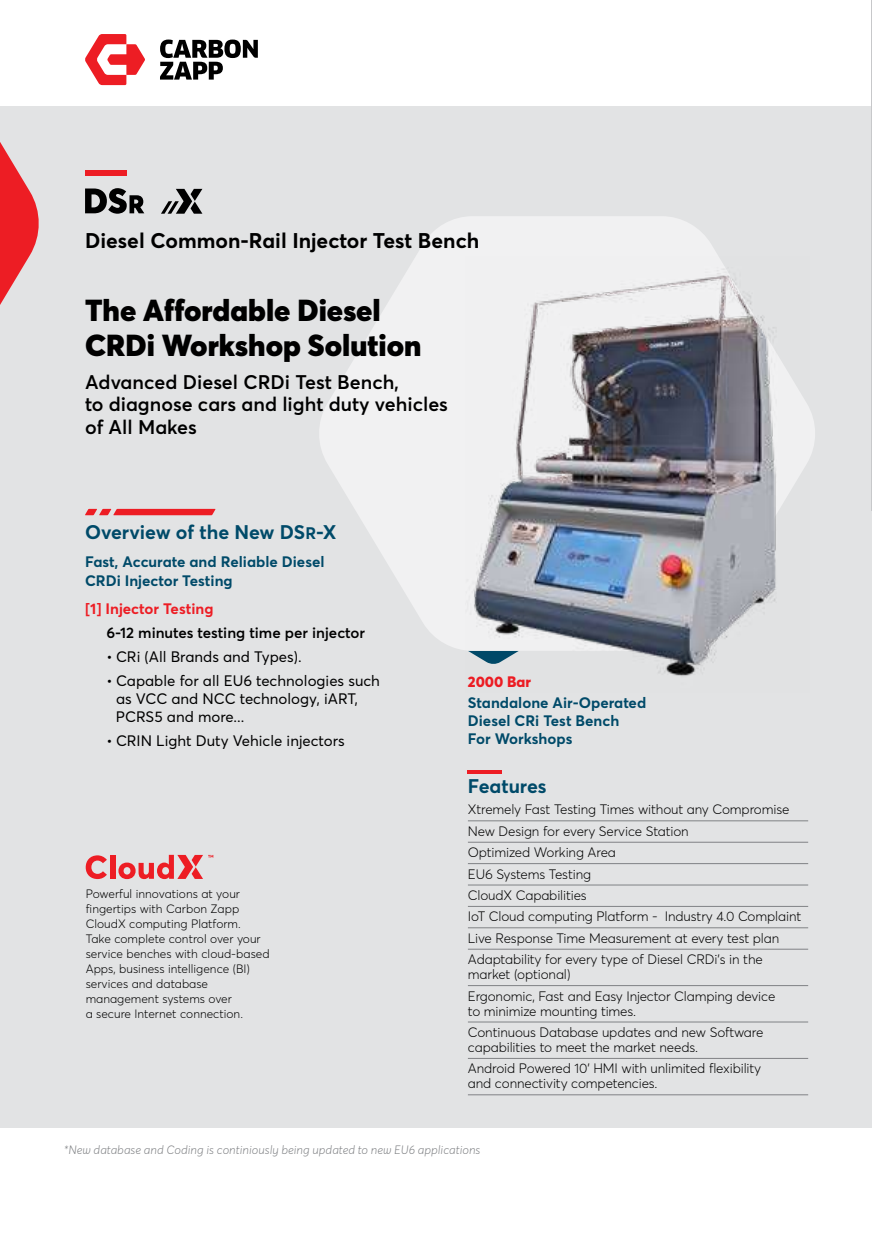
<style>
.page{position:relative;width:872px;height:1234px;background:#fff}
.page>*{position:absolute;margin:0;border:0;box-sizing:border-box;transform-origin:0 0}
.t1{font:900 30px/34.5px "Averta";color:#000}
.t2{font:700 21px "Averta";color:#000}
.t3{font:600 19.5px/22.5px "Averta";color:#000}
.t4{font:700 19.5px "Averta";color:#004a69}
.t5{font:15px/18px "Averta";color:#000}
.t6{font:700 15px/18px "Averta";color:#004a69}
.t7{font:600 15px "Averta";color:#000}
.t8{font:700 15px "Averta";color:#ed1d24}
.t9{font:800 15px "Averta";color:#ed1d24}
.t10{font:300 13.5px/21.5px "Averta";letter-spacing:-.01em;color:#000}
.t11{font:300 12px/15px "Averta";color:#000}
.t12{font:italic 300 12px "Averta";color:#808285}
.s1{font-size:16.5px}
</style>
<div class="page">
<div style="left:0;top:106px;width:872px;height:1021px;background:#e2e3e4"></div>
<hr style="left:871px;top:0;width:1px;height:510px;background:#c7c8ca">
<svg style="left:319px;top:216px;width:496px;height:434px;fill:#f1f1f2"></svg>
<div style="left:85px;top:170px;width:41px;height:6px;background:#ed1d24"></div>
<svg style="left:85px;top:188px;width:59px;height:26px"></svg>
<svg style="left:161px;top:189px;width:41px;height:25px"></svg>
<svg style="left:0;top:142px;width:39px;height:163px"></svg>
<hr style="left:468px;top:820px;width:340px;height:1px;background:#808285">
<hr style="left:468px;top:841px;width:340px;height:1px;background:#808285">
<hr style="left:468px;top:863px;width:340px;height:1px;background:#808285">
<hr style="left:468px;top:884px;width:340px;height:1px;background:#808285">
<hr style="left:468px;top:905px;width:340px;height:1px;background:#808285">
<hr style="left:468px;top:927px;width:340px;height:1px;background:#808285">
<hr style="left:468px;top:948px;width:340px;height:1px;background:#808285">
<hr style="left:468px;top:985px;width:340px;height:1px;background:#808285">
<hr style="left:468px;top:1021px;width:340px;height:1px;background:#808285">
<hr style="left:468px;top:1057px;width:340px;height:1px;background:#808285">
<hr style="left:468px;top:1094px;width:340px;height:1px;background:#808285">
<hr style="left:468px;top:770px;width:34px;height:2px;background:#ed1d24">
<img style="left:466px;top:256px;width:343px;height:420px">
<svg style="left:85px;top:508px;width:130px;height:7px"></svg>
<svg style="left:86px;top:855px;width:21px;height:23px"></svg>
<div style="left:110px;top:854px;width:5px;height:24px;background:#ed1d24"></div>
<svg style="left:118px;top:854px;width:95px;height:24px"></svg>
<svg style="left:160px;top:40px;width:98px;height:40px"></svg>
<svg style="left:85px;top:34px;width:60px;height:51px"></svg>
<h2 class="t2" style="left:85px;top:227px;width:396px">Diesel Common-Rail Injector Test Bench</h2>
<h1 class="t1" style="left:85px;top:292px;width:338px">The Affordable Diesel<br>CRDi Workshop Solution</h1>
<h3 class="t3" style="left:85px;top:370px;width:364px">Advanced Diesel CRDi Test Bench,<br>to diagnose cars and light duty vehicles of All Makes</h3>
<h3 class="t4" style="left:85px;top:519px;width:253px">Overview of the New DS<span class="s1">R</span>-X</h3>
<p class="t6" style="left:85px;top:551px;width:241px;line-height:19.5px">Fast, Accurate and Reliable Diesel<br>CRDi Injector Testing</p>
<p class="t8" style="left:85px;top:599px;width:130px">[1] Injector Testing</p>
<p class="t7" style="left:106px;top:623px;width:260px">6-12 minutes testing time per injector</p>
<p class="t5" style="left:106px;top:647px;width:197px">• CRi (All Brands and Types).</p>
<p class="t5" style="left:116px;top:671px;width:266px;text-indent:-9px">• Capable for all EU6 technologies such as VCC and NCC technology, iART,<br>PCRS5 and more...</p>
<p class="t5" style="left:106px;top:731px;width:240px">• CRIN Light Duty Vehicle injectors</p>
<p class="t11" style="left:86px;top:886px;width:185px">Powerful innovations at your fingertips with Carbon Zapp<br>CloudX computing Platform.<br>Take complete control over your service benches with cloud-based<br>Apps, business intelligence (BI) services and database management systems over<br>a secure Internet connection.</p>
<p class="t9" style="left:468px;top:671px;width:65px">2000 Bar</p>
<p class="t6" style="left:468px;top:693px;width:180px">Standalone Air-Operated<br>Diesel CRi Test Bench<br>For Workshops</p>
<h3 class="t4" style="left:468px;top:773px;width:80px">Features</h3>
<p class="t10" style="left:468px;top:798px;width:335px">Xtremely Fast Testing Times without any Compromise New Design for every Service Station<br>Optimized Working Area<br>EU6 Systems Testing<br>CloudX Capabilities<br>IoT Cloud computing Platform - Industry 4.0 Complaint Live Response Time Measurement at every test plan Adaptability for every type of Diesel CRDi’s in the</p>
<p class="t10" style="left:468px;top:963px;width:309px">market (optional)<br>Ergonomic, Fast and Easy Injector Clamping device</p>
<p class="t10" style="left:468px;top:999px;width:297px">to minimize mounting times.<br>Continuous Database updates and new Software</p>
<p class="t10" style="left:468px;top:1036px;width:295px">capabilities to meet the market needs.<br>Android Powered 10’ HMI with unlimited flexibility</p>
<p class="t10" style="left:468px;top:1072px;width:191px">and connectivity competencies.</p>
<p class="t12" style="left:64px;top:1141px;width:418px">*New database and Coding is continiously being updated to new EU6 applications</p>
</div>
